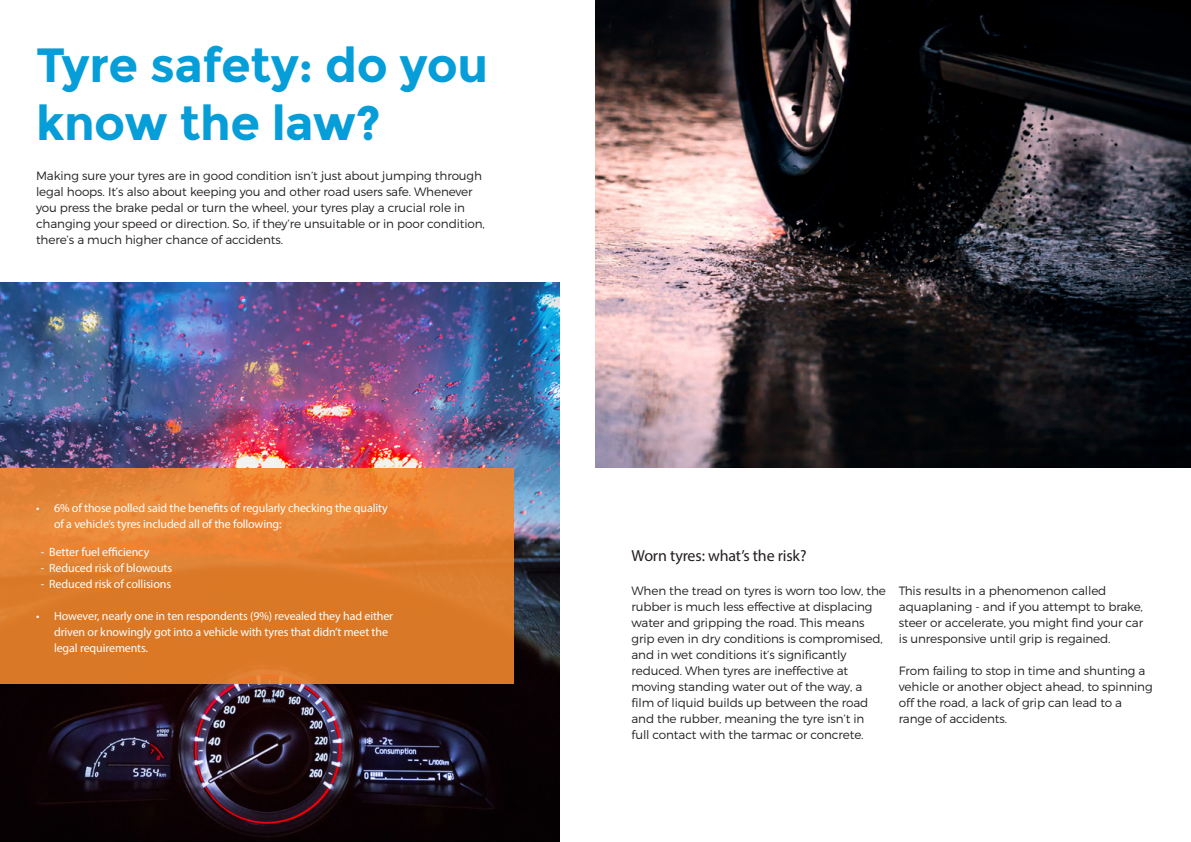
<style>
.page{position:relative;width:1191px;height:842px;background:#fff}
.page>*{position:absolute;margin:0;border:0;box-sizing:border-box;transform-origin:0 0}
.t1{font:700 48px/58px "Montserrat";letter-spacing:-.01em;color:#059ed8}
.t2{font:16px "Myriad Pro";letter-spacing:-.01em;color:#241f21}
.t3{font:300 12px/16px "Montserrat";letter-spacing:-.01em;color:#241f21}
.t4{font:12px/16px "Myriad Pro";letter-spacing:-.01em;color:#fff}
</style>
<div class="page">
<img style="left:0;top:282px;width:559px;height:560px">
<div style="left:0;top:468px;width:513px;height:215px;background:linear-gradient(to bottom,#ec8a3b,#d57422)"></div>
<img style="left:595px;top:0;width:596px;height:468px">
<h1 class="t1" style="left:36px;top:37px;width:454px">Tyre safety: do you know the law?</h1>
<p class="t3" style="left:36px;top:168px;width:450px">Making sure your tyres are in good condition isn’t just about jumping through legal hoops. It’s also about keeping you and other road users safe. Whenever you press the brake pedal or turn the wheel, your tyres play a crucial role in changing your speed or direction. So, if they’re unsuitable or in poor condition, there’s a much higher chance of accidents.</p>
<p class="t4" style="left:54px;top:500px;width:335px;text-indent:-18px">• 6% of those polled said the benefits of regularly checking the quality of a vehicle’s tyres included all of the following:</p>
<p class="t4" style="left:41px;top:544px;width:110px">- Better fuel efficiency</p>
<p class="t4" style="left:41px;top:560px;width:133px">- Reduced risk of blowouts</p>
<p class="t4" style="left:41px;top:576px;width:132px">- Reduced risk of collisions</p>
<p class="t4" style="left:54px;top:608px;width:341px;text-indent:-18px">• However, nearly one in ten respondents (9%) revealed they had either driven or knowingly got into a vehicle with tyres that didn’t meet the legal requirements.</p>
<h2 class="t2" style="left:631px;top:546px;width:176px">Worn tyres: what’s the risk?</h2>
<p class="t3" style="left:631px;top:583px;width:256px">When the tread on tyres is worn too low, the rubber is much less effective at displacing water and gripping the road. This means grip even in dry conditions is compromised, and in wet conditions it’s significantly reduced. When tyres are ineffective at moving standing water out of the way, a film of liquid builds up between the road and the rubber, meaning the tyre isn’t in<br>full contact with the tarmac or concrete.</p>
<p class="t3" style="left:899px;top:583px;width:246px">This results in a phenomenon called aquaplaning - and if you attempt to brake, steer or accelerate, you might find your car is unresponsive until grip is regained.</p>
<p class="t3" style="left:899px;top:663px;width:255px">From failing to stop in time and shunting a vehicle or another object ahead, to spinning off the road, a lack of grip can lead to a range of accidents.</p>
</div>
